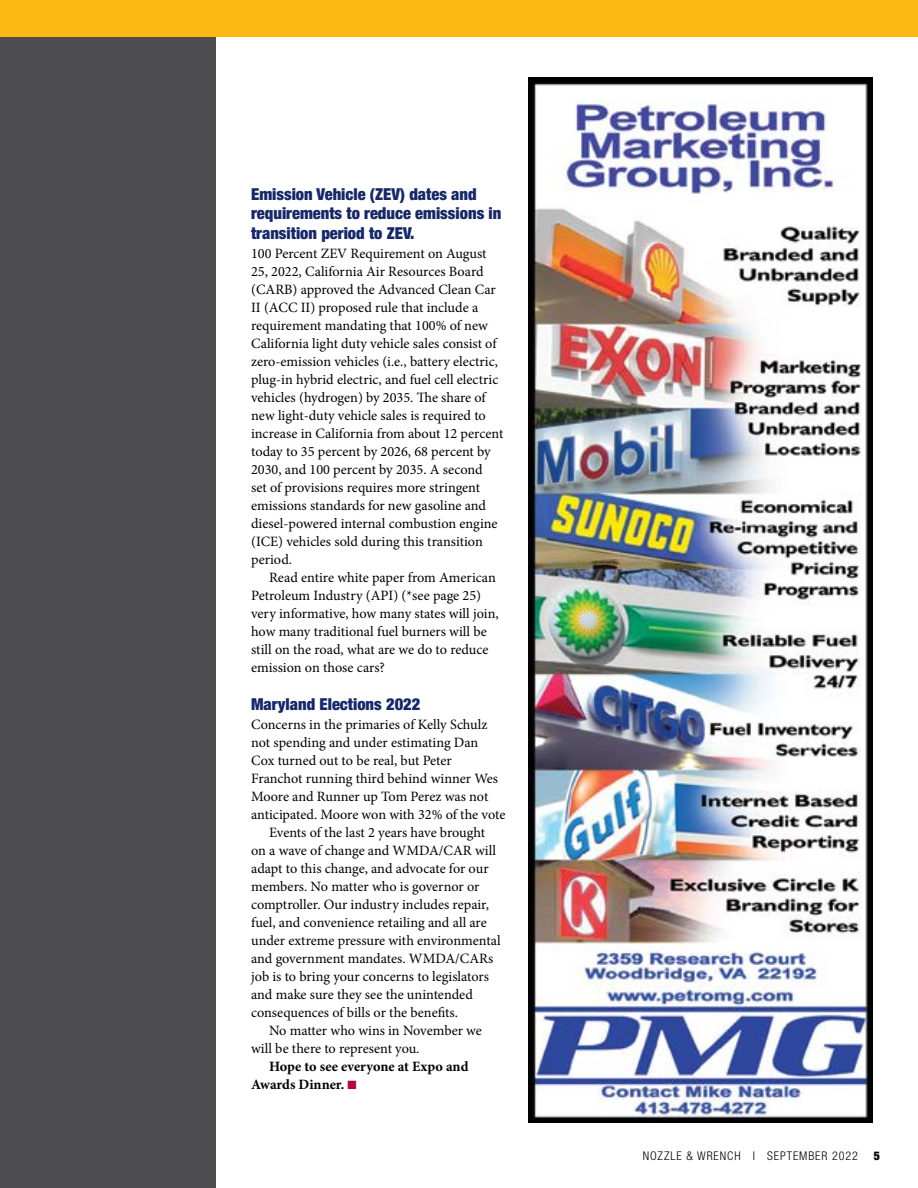
<style>
.page{position:relative;width:918px;height:1188px;background:#fff}
.page>*{position:absolute;margin:0;border:0;box-sizing:border-box;transform-origin:0 0}
.t1{font:900 condensed 16.5px/19.5px "Helvetica Neue";color:#162867}
.t2{font:14.25px/18px "Minion Pro";color:#000}
.t3{font:700 14.25px/18px "Minion Pro";color:#000}
.t4{font:300 condensed 12px "Helvetica Neue";letter-spacing:.075em;color:#000}
.t5{font:900 condensed 12px "Helvetica Neue";color:#000}
.s1{color:#b30838}
</style>
<div class="page">
<div style="left:0;top:0;width:918px;height:37px;background:#fdb913"></div>
<div style="left:0;top:38px;width:216px;height:1150px;background:#4d4d4f"></div>
<img style="left:528px;top:77px;width:345px;height:1046px">
<p class="t1" style="left:251px;top:184px;width:252px">Emission Vehicle (ZEV) dates and requirements to reduce emissions in transition period to ZEV.</p>
<p class="t2" style="left:251px;top:245px;width:254px">100 Percent ZEV Requirement on August 25, 2022, California Air Resources Board (CARB) approved the Advanced Clean Car II (ACC II) proposed rule that include a requirement mandating that 100% of new California light duty vehicle sales consist of zero-emission vehicles (i.e., battery electric, plug-in hybrid electric, and fuel cell electric vehicles (hydrogen) by 2035. The share of new light-duty vehicle sales is required to increase in California from about 12 percent today to 35 percent by 2026, 68 percent by 2030, and 100 percent by 2035. A second<br>set of provisions requires more stringent emissions standards for new gasoline and diesel-powered internal combustion engine (ICE) vehicles sold during this transition period.</p>
<p class="t2" style="left:251px;top:569px;width:249px;text-indent:18px">Read entire white paper from American Petroleum Industry (API) (*see page 25) very informative, how many states will join, how many traditional fuel burners will be still on the road, what are we do to reduce emission on those cars?</p>
<p class="t1" style="left:251px;top:694px;width:171px">Maryland Elections 2022</p>
<p class="t2" style="left:251px;top:716px;width:238px">Concerns in the primaries of Kelly Schulz</p>
<p class="t2" style="left:251px;top:734px;width:229px">not spending and under estimating Dan</p>
<p class="t2" style="left:251px;top:752px;width:202px">Cox turned out to be real, but Peter</p>
<p class="t2" style="left:251px;top:770px;width:249px">Franchot running third behind winner Wes</p>
<p class="t2" style="left:251px;top:788px;width:239px">Moore and Runner up Tom Perez was not</p>
<p class="t2" style="left:251px;top:806px;width:256px">anticipated. Moore won with 32% of the vote</p>
<p class="t2" style="left:269px;top:824px;width:218px">Events of the last 2 years have brought</p>
<p class="t2" style="left:251px;top:842px;width:246px">on a wave of change and WMDA/CAR will</p>
<p class="t2" style="left:251px;top:860px;width:239px">adapt to this change, and advocate for our</p>
<p class="t2" style="left:251px;top:878px;width:230px">members. No matter who is governor or</p>
<p class="t2" style="left:251px;top:896px;width:239px">comptroller. Our industry includes repair,</p>
<p class="t2" style="left:251px;top:914px;width:237px">fuel, and convenience retailing and all are</p>
<p class="t2" style="left:251px;top:932px;width:251px">under extreme pressure with environmental</p>
<p class="t2" style="left:251px;top:950px;width:244px">and government mandates. WMDA/CARs</p>
<p class="t2" style="left:251px;top:968px;width:239px">job is to bring your concerns to legislators</p>
<p class="t2" style="left:251px;top:986px;width:223px">and make sure they see the unintended</p>
<p class="t2" style="left:251px;top:1004px;width:208px">consequences of bills or the benefits.</p>
<p class="t2" style="left:269px;top:1022px;width:214px">No matter who wins in November we</p>
<p class="t2" style="left:251px;top:1040px;width:170px">will be there to represent you.</p>
<p class="t3" style="left:251px;top:1057px;width:219px;text-indent:18px">Hope to see everyone at Expo and<br>Awards Dinner. <span class="s1">■</span></p>
<p class="t4" style="left:643px;top:1149px;width:217px">NOZZLE &amp; WRENCH I SEPTEMBER 2022</p>
<p class="t5" style="left:874px;top:1148px;width:8px">5</p>
</div>
